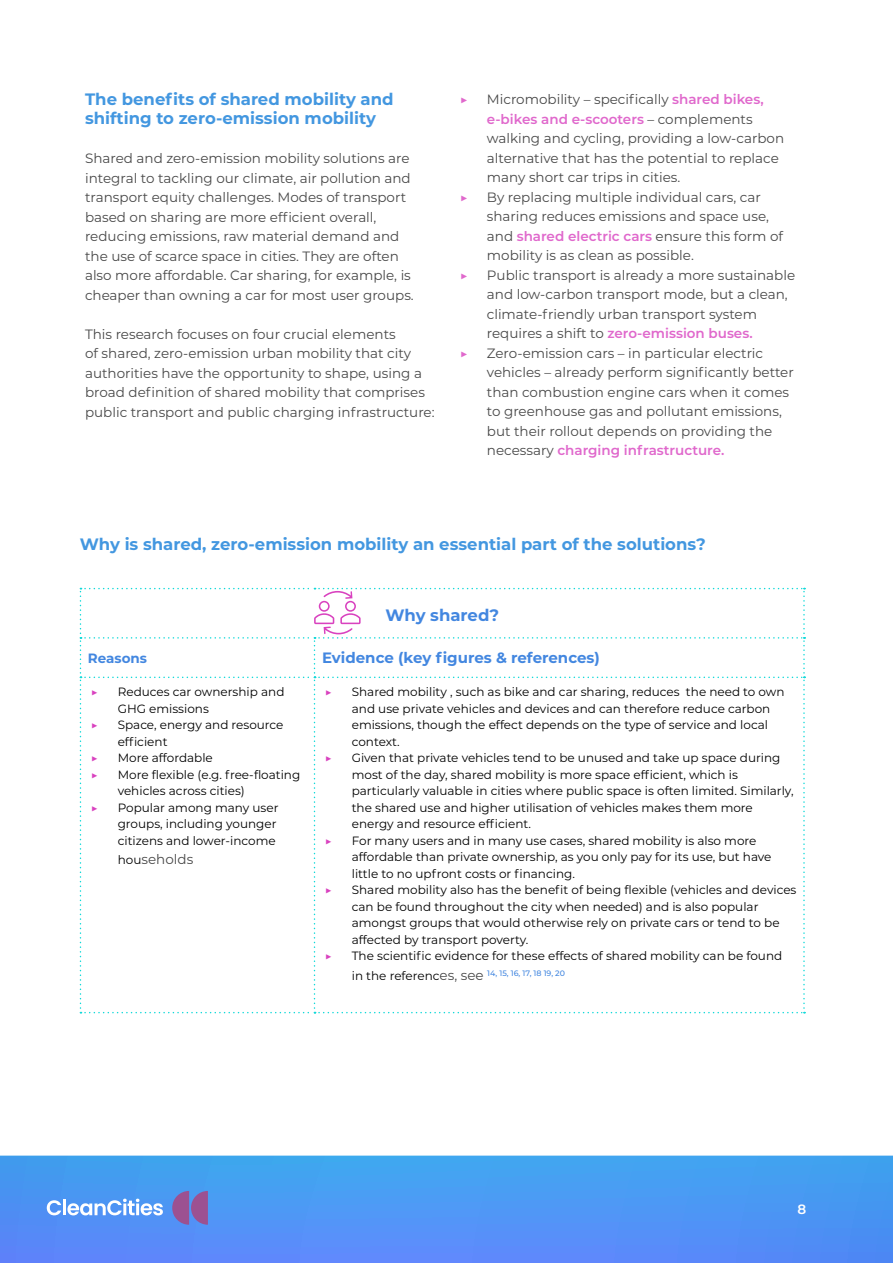
<style>
.page{position:relative;width:893px;height:1263px;background:#fff}
.page>*{position:absolute;margin:0;border:0;box-sizing:border-box;transform-origin:0 0}
.t1{font:700 16.5px/19.5px "Montserrat";color:#4397e0}
.t2{font:700 16.5px "Montserrat";color:#4387e0}
.t3{font:700 15px "Montserrat";color:#4387e0}
.t4{font:13.5px/19.5px "Montserrat";color:#484848}
.t5{font:700 13.5px "Montserrat";color:#4387e0}
.t6{font:13.5px "Montserrat";color:#e068cc}
.t7{font:600 13.5px "Montserrat";color:#fff}
.t8{font:12px/16.5px "Montserrat";color:#000}
.t9{font:12px "Montserrat";color:#d942bf}
.t10{font:500 7.8px "Montserrat";color:#4387e0}
.s1{font-weight:600;color:#e068cc}
.s2{font-size:12px;color:#000}
.s3{font-weight:400;font-size:12px;color:#000}
.s4{font-weight:400;font-size:13.5px;color:#484848}
</style>
<div class="page">
<svg style="left:0;top:1155px;width:893px;height:108px;background:#4e96f4"></svg>
<svg style="left:172px;top:1191px;width:36px;height:34px"></svg>
<svg style="left:47px;top:1200px;width:14px;height:15px"></svg>
<hr style="left:63px;top:1199px;width:3px;height:16px;background:#fff">
<svg style="left:67px;top:1198px;width:96px;height:17px"></svg>
<svg style="left:80px;top:588px;width:725px;height:425px"></svg>
<p class="t1" style="left:85px;top:88px;width:310px">The benefits of shared mobility and shifting to zero-emission mobility</p>
<p class="t4" style="left:85px;top:148px;width:330px">Shared and zero-emission mobility solutions are integral to tackling our climate, air pollution and transport equity challenges. Modes of transport based on sharing are more efficient overall, reducing emissions, raw material demand and the use of scarce space in cities. They are often also more affordable. Car sharing, for example, is cheaper than owning a car for most user groups.</p>
<p class="t4" style="left:85px;top:323px;width:351px">This research focuses on four crucial elements<br>of shared, zero-emission urban mobility that city authorities have the opportunity to shape, using a broad definition of shared mobility that comprises public transport and public charging infrastructure:</p>
<p class="t6" style="left:460px;top:90px;width:10px">▶</p>
<p class="t4" style="left:487px;top:89px;width:299px">Micromobility – specifically <span class="s1">shared bikes, e-bikes and e-scooters</span> – complements walking and cycling, providing a low-carbon alternative that has the potential to replace many short car trips in cities.</p>
<p class="t6" style="left:460px;top:188px;width:10px">▶</p>
<p class="t4" style="left:487px;top:187px;width:298px">By replacing multiple individual cars, car sharing reduces emissions and space use, and <span class="s1">shared electric cars</span> ensure this form of mobility is as clean as possible.</p>
<p class="t6" style="left:460px;top:266px;width:10px">▶</p>
<p class="t4" style="left:487px;top:265px;width:310px">Public transport is already a more sustainable and low-carbon transport mode, but a clean, climate-friendly urban transport system requires a shift to <span class="s1">zero-emission buses.</span></p>
<p class="t6" style="left:460px;top:344px;width:10px">▶</p>
<p class="t4" style="left:487px;top:343px;width:308px">Zero-emission cars – in particular electric vehicles – already perform significantly better than combustion engine cars when it comes to greenhouse gas and pollutant emissions, but their rollout depends on providing the necessary <span class="s1">charging infrastructure.</span></p>
<p class="t1" style="left:80px;top:533px;width:627px">Why is shared, zero-emission mobility an essential part of the solutions?</p>
<p class="t2" style="left:385px;top:603px;width:115px">Why shared?</p>
<p class="t5" style="left:88px;top:648px;width:61px">Reasons</p>
<p class="t3" style="left:322px;top:647px;width:279px">Evidence (key figures &amp; references)</p>
<p class="t9" style="left:91px;top:684px;width:9px">▶</p>
<p class="t8" style="left:118px;top:683px;width:168px">Reduces car ownership and<br>GHG emissions</p>
<p class="t9" style="left:91px;top:717px;width:9px">▶</p>
<p class="t8" style="left:118px;top:716px;width:167px">Space, energy and resource efficient</p>
<p class="t9" style="left:91px;top:750px;width:9px">▶</p>
<p class="t8" style="left:118px;top:749px;width:97px">More affordable</p>
<p class="t9" style="left:91px;top:766px;width:9px">▶</p>
<p class="t8" style="left:118px;top:766px;width:184px">More flexible (e.g. free-floating vehicles across cities)</p>
<p class="t9" style="left:91px;top:799px;width:9px">▶</p>
<p class="t8" style="left:118px;top:799px;width:162px">Popular among many user groups, including younger citizens and lower-income</p>
<p class="t4" style="left:118px;top:849px;width:77px"><span class="s2">hou</span>seholds</p>
<p class="t9" style="left:325px;top:684px;width:9px">▶</p>
<p class="t8" style="left:352px;top:683px;width:434px">Shared mobility , such as bike and car sharing, reduces the need to own and use private vehicles and devices and can therefore reduce carbon emissions, though the effect depends on the type of service and local context.</p>
<p class="t9" style="left:325px;top:750px;width:9px">▶</p>
<p class="t8" style="left:352px;top:749px;width:443px">Given that private vehicles tend to be unused and take up space during most of the day, shared mobility is more space efficient, which is particularly valuable in cities where public space is often limited. Similarly, the shared use and higher utilisation of vehicles makes them more energy and resource efficient.</p>
<p class="t9" style="left:325px;top:832px;width:9px">▶</p>
<p class="t8" style="left:352px;top:832px;width:421px">For many users and in many use cases, shared mobility is also more affordable than private ownership, as you only pay for its use, but have little to no upfront costs or financing.</p>
<p class="t9" style="left:325px;top:882px;width:9px">▶</p>
<p class="t8" style="left:352px;top:881px;width:446px">Shared mobility also has the benefit of being flexible (vehicles and devices can be found throughout the city when needed) and is also popular amongst groups that would otherwise rely on private cars or tend to be affected by transport poverty.</p>
<p class="t9" style="left:325px;top:948px;width:9px">▶</p>
<p class="t8" style="left:352px;top:947px;width:432px">The scientific evidence for these effects of shared mobility can be found</p>
<p class="t10" style="left:352px;top:967px;width:215px"><span class="s3">in the referenc</span><span class="s4">es, see</span> 14, 15, 16, 17, 18 19, 20</p>
<p class="t7" style="left:797px;top:1200px;width:10px">8</p>
</div>
